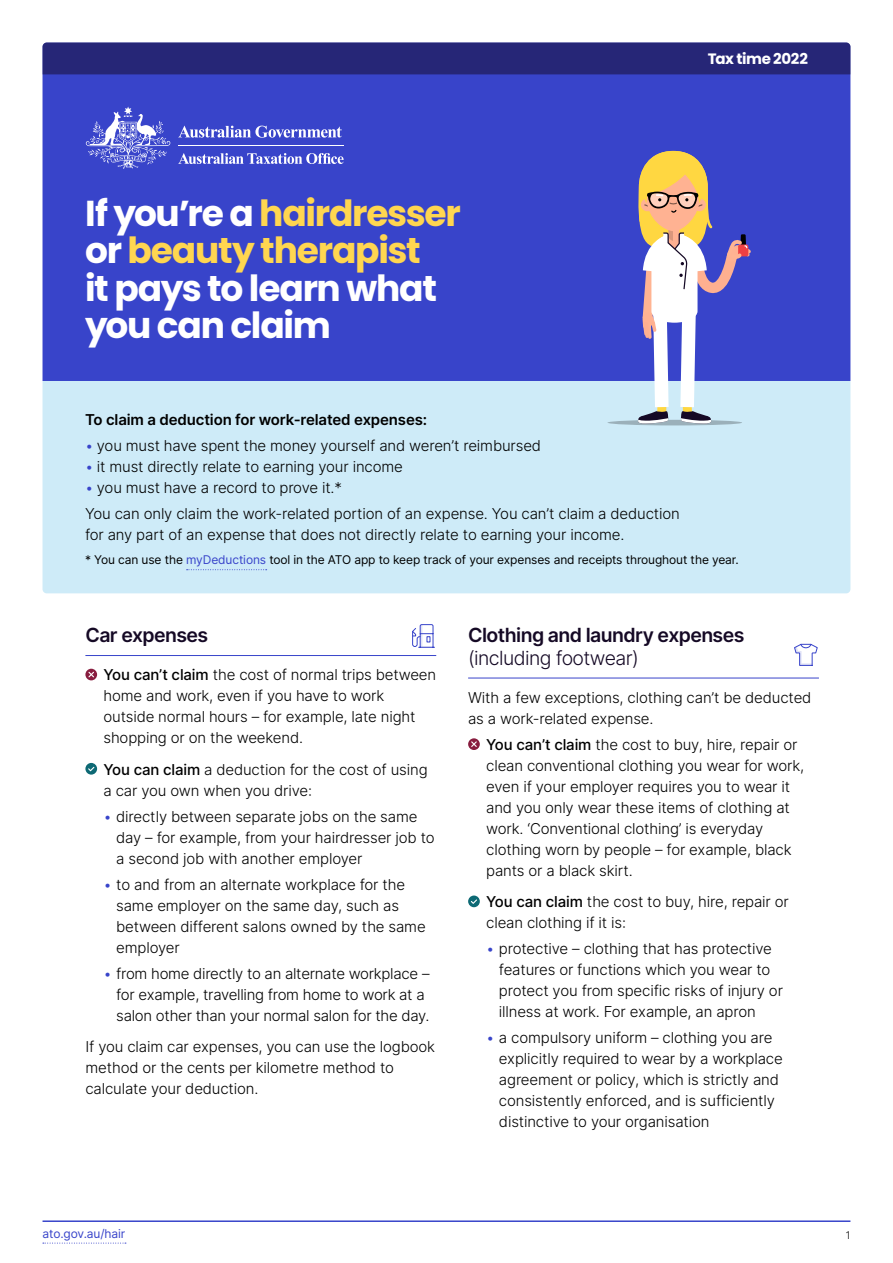
<style>
.page{position:relative;width:893px;height:1263px;background:#fff}
.page>*{position:absolute;margin:0;border:0;box-sizing:border-box;transform-origin:0 0}
.h2_occupations{font:700 36px/37.5px "Poppins";letter-spacing:-.035em;color:#fff}
.h3_rule_under__icon{font:600 19.5px/22.5px "Inter";letter-spacing:-.03em;color:#150925}
.p_icon{font:300 15px/21px "Inter";letter-spacing:-.01em;color:#000}
.t1{font:600 15px "Inter";letter-spacing:-.01em;color:#000}
.h1_factsheet_header{font:700 15px "Poppins";letter-spacing:-.025em;color:#fff}
.p_note{font:12px "Inter";letter-spacing:-.01em;color:#000}
.t2{font:12px "Inter";letter-spacing:-.01em;color:#3844ca}
.t3{font:300 10.5px "Inter";color:#000}
.s1{color:#ffd650}
.s2{color:#3844ca}
.s3{font-weight:500}
.s4{font-weight:300}
</style>
<div class="page">
<hr style="left:43px;top:1220px;width:807px;height:2px;background:#3844ca">
<div style="left:43px;top:74px;width:807px;height:307px;background:#3844ca"></div>
<svg style="left:178px;top:126px;width:164px;height:12px"></svg>
<svg style="left:86px;top:107px;width:84px;height:62px;background:#666fd6"></svg>
<hr style="left:178px;top:145px;width:166px;height:1px;background:#fff">
<svg style="left:178px;top:153px;width:166px;height:11px"></svg>
<div style="left:43px;top:43px;width:807px;height:31px;background:#262677"></div>
<svg style="left:43px;top:1243px;width:83px;height:1px"></svg>
<div style="left:43px;top:381px;width:807px;height:212px;background:#ceebf8"></div>
<svg style="left:187px;top:569px;width:80px;height:1px"></svg>
<hr style="left:85px;top:655px;width:351px;height:1px;background:#3844ca">
<svg style="left:412px;top:624px;width:23px;height:24px"></svg>
<svg style="left:85px;top:669px;width:12px;height:11px"></svg>
<svg style="left:88px;top:672px;width:6px;height:5px"></svg>
<svg style="left:85px;top:763px;width:12px;height:12px"></svg>
<svg style="left:88px;top:767px;width:6px;height:4px"></svg>
<hr style="left:468px;top:678px;width:351px;height:1px;background:#3844ca">
<svg style="left:794px;top:644px;width:24px;height:22px"></svg>
<div style="left:468px;top:738px;width:12px;height:12px;background:#881d3f;border-radius:50%"></div>
<svg style="left:471px;top:741px;width:6px;height:6px"></svg>
<svg style="left:468px;top:895px;width:12px;height:12px"></svg>
<svg style="left:471px;top:899px;width:6px;height:5px"></svg>
<svg style="left:607px;top:420px;width:135px;height:5px"></svg>
<svg style="left:636px;top:151px;width:117px;height:273px"></svg>
<h1 class="h1_factsheet_header" style="left:708px;top:50px;width:102px">Tax time 2022</h1>
<h2 class="h2_occupations" style="left:85px;top:195px;width:377px">If you’re a <span class="s1">hairdresser </span>or <span class="s1">beauty therapist<br></span>it pays to learn what you can claim</h2>
<p class="t1" style="left:85px;top:408px;width:344px">To claim a deduction for work‑related expenses:</p>
<p class="p_icon" style="left:85px;top:435px;width:458px"><span class="s2">•</span> you must have spent the money yourself and weren’t reimbursed</p>
<p class="p_icon" style="left:85px;top:456px;width:319px"><span class="s2">•</span> it must directly relate to earning your income</p>
<p class="p_icon" style="left:85px;top:477px;width:258px"><span class="s2">•</span> you must have a record to prove it.*</p>
<p class="p_icon" style="left:85px;top:503px;width:596px">You can only claim the work‑related portion of an expense. You can’t claim a deduction for any part of an expense that does not directly relate to earning your income.</p>
<p class="p_note" style="left:85px;top:551px;width:655px">* You can use the <span class="s2">myDeductions</span> tool in the ATO app to keep track of your expenses and receipts throughout the year.</p>
<h3 class="h3_rule_under__icon" style="left:85px;top:623px;width:124px">Car expenses</h3>
<p class="p_icon" style="left:103px;top:664px;width:334px"><span class="s3">You can’t claim</span> the cost of normal trips between home and work, even if you have to work outside normal hours – for example, late night shopping or on the weekend.</p>
<p class="p_icon" style="left:103px;top:758px;width:326px"><span class="s3">You can claim</span> a deduction for the cost of using a car you own when you drive:</p>
<p class="p_icon" style="left:116px;top:805px;width:320px;text-indent:-13px"><span class="s2">•</span> directly between separate jobs on the same day – for example, from your hairdresser job to a second job with another employer</p>
<p class="p_icon" style="left:116px;top:874px;width:311px;text-indent:-13px"><span class="s2">•</span> to and from an alternate workplace for the same employer on the same day, such as between different salons owned by the same employer</p>
<p class="p_icon" style="left:116px;top:963px;width:315px;text-indent:-13px"><span class="s2">•</span> from home directly to an alternate workplace – for example, travelling from home to work at a salon other than your normal salon for the day.</p>
<p class="p_icon" style="left:85px;top:1036px;width:351px">If you claim car expenses, you can use the logbook method or the cents per kilometre method to calculate your deduction.</p>
<h3 class="h3_rule_under__icon" style="left:468px;top:623px;width:278px">Clothing and laundry expenses <span class="s4">(including footwear)</span></h3>
<p class="p_icon" style="left:468px;top:687px;width:345px">With a few exceptions, clothing can’t be deducted as a work-related expense.</p>
<p class="p_icon" style="left:486px;top:734px;width:320px"><span class="s3">You can’t claim</span> the cost to buy, hire, repair or clean conventional clothing you wear for work, even if your employer requires you to wear it and you only wear these items of clothing at work. ‘Conventional clothing’ is everyday clothing worn by people – for example, black pants or a black skirt.</p>
<p class="p_icon" style="left:486px;top:891px;width:304px"><span class="s3">You can claim</span> the cost to buy, hire, repair or clean clothing if it is:</p>
<p class="p_icon" style="left:499px;top:938px;width:286px;text-indent:-13px"><span class="s2">•</span> protective – clothing that has protective features or functions which you wear to protect you from specific risks of injury or illness at work. For example, an apron</p>
<p class="p_icon" style="left:499px;top:1027px;width:285px;text-indent:-13px"><span class="s2">•</span> a compulsory uniform – clothing you are explicitly required to wear by a workplace agreement or policy, which is strictly and consistently enforced, and is sufficiently distinctive to your organisation</p>
<p class="t2" style="left:43px;top:1225px;width:84px">ato.gov.au/hair</p>
<p class="t3" style="left:846px;top:1228px;width:6px">1</p>
</div>
